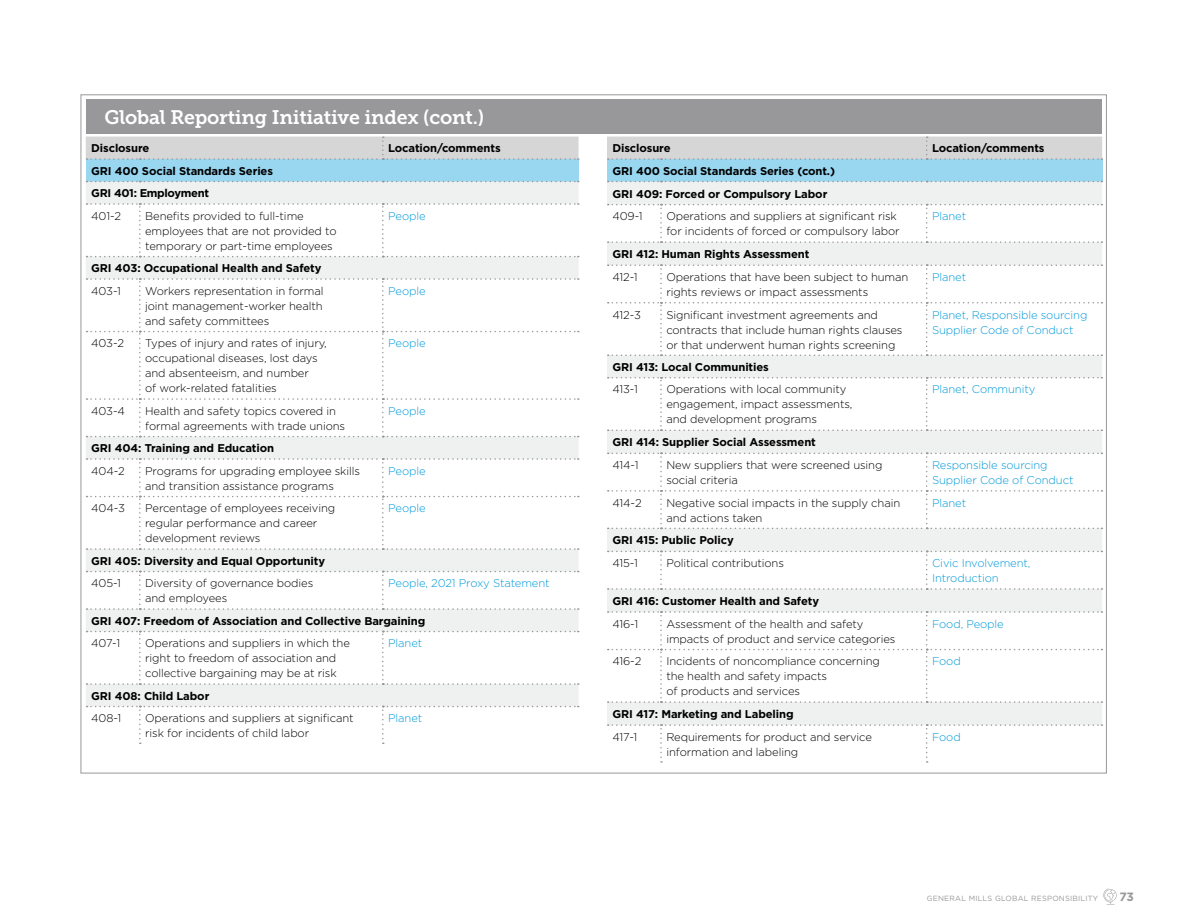
<style>
.page{position:relative;width:1188px;height:918px;background:#fff}
.page>*{position:absolute;margin:0;border:0;box-sizing:border-box;transform-origin:0 0}
.t1{font:19.5px "Museo Slab 700";letter-spacing:-.01em;color:#fff}
.t2{font:700 12px "Gotham";color:#98989a}
.t3{font:300 11.25px/15px "Gotham";letter-spacing:-.01em;color:#000}
.t4{font:700 11.25px/22.5px "Gotham";letter-spacing:-.01em;color:#000}
.t5{font:300 11.25px/15px "Gotham";letter-spacing:-.01em;color:#0099d9}
.t6{font:7.5px "Gotham";letter-spacing:.03em;color:#98989a}
</style>
<div class="page">
<div style="left:86px;top:99px;width:1016px;height:35px;background:#98989a"></div>
<div style="left:86px;top:159px;width:493px;height:23px;background:#99d6f0"></div>
<div style="left:86px;top:182px;width:493px;height:525px;background:#eff0f0"></div>
<div style="left:86px;top:137px;width:493px;height:23px;background:#d6d6d7"></div>
<svg style="left:87px;top:181px;width:492px;height:1px"></svg>
<svg style="left:87px;top:203px;width:492px;height:54px"></svg>
<svg style="left:87px;top:278px;width:492px;height:159px"></svg>
<svg style="left:87px;top:458px;width:492px;height:92px"></svg>
<svg style="left:87px;top:571px;width:492px;height:39px"></svg>
<svg style="left:87px;top:631px;width:492px;height:54px"></svg>
<svg style="left:87px;top:706px;width:492px;height:38px"></svg>
<div style="left:607px;top:159px;width:495px;height:23px;background:#99d6f0"></div>
<div style="left:607px;top:182px;width:495px;height:543px;background:#eff0f0"></div>
<div style="left:607px;top:137px;width:495px;height:23px;background:#d6d6d7"></div>
<svg style="left:608px;top:181px;width:494px;height:1px"></svg>
<svg style="left:608px;top:204px;width:494px;height:39px"></svg>
<svg style="left:608px;top:265px;width:494px;height:91px"></svg>
<svg style="left:608px;top:377px;width:494px;height:54px"></svg>
<svg style="left:608px;top:453px;width:494px;height:76px"></svg>
<svg style="left:608px;top:551px;width:494px;height:39px"></svg>
<svg style="left:608px;top:611px;width:494px;height:92px"></svg>
<svg style="left:608px;top:724px;width:494px;height:39px"></svg>
<svg style="left:1103px;top:888px;width:14px;height:17px"></svg>
<h1 class="t1" style="left:105px;top:106px;width:381px">Global Reporting Initiative index (cont.)</h1>
<p class="t4" style="left:91px;top:137px;width:60px">Disclosure</p>
<p class="t4" style="left:388px;top:137px;width:114px">Location/comments</p>
<p class="t4" style="left:91px;top:160px;width:183px">GRI 400 Social Standards Series<br>GRI 401: Employment</p>
<p class="t3" style="left:91px;top:208px;width:31px">401-2</p>
<p class="t3" style="left:145px;top:208px;width:193px">Benefits provided to full-time employees that are not provided to temporary or part-time employees</p>
<p class="t5" style="left:388px;top:208px;width:39px">People</p>
<p class="t4" style="left:91px;top:257px;width:232px">GRI 403: Occupational Health and Safety</p>
<p class="t3" style="left:91px;top:283px;width:31px">403-1</p>
<p class="t3" style="left:145px;top:283px;width:180px;text-align:justify">Workers representation in formal joint management-worker health and safety committees</p>
<p class="t5" style="left:388px;top:283px;width:39px">People</p>
<p class="t3" style="left:91px;top:336px;width:34px">403-2</p>
<p class="t3" style="left:145px;top:336px;width:183px">Types of injury and rates of injury, occupational diseases, lost days and absenteeism, and number<br>of work-related fatalities</p>
<p class="t5" style="left:388px;top:336px;width:39px">People</p>
<p class="t3" style="left:91px;top:403px;width:35px">403-4</p>
<p class="t3" style="left:145px;top:403px;width:202px">Health and safety topics covered in formal agreements with trade unions</p>
<p class="t5" style="left:388px;top:403px;width:39px">People</p>
<p class="t4" style="left:91px;top:437px;width:184px">GRI 404: Training and Education</p>
<p class="t3" style="left:91px;top:463px;width:35px">404-2</p>
<p class="t3" style="left:145px;top:463px;width:216px">Programs for upgrading employee skills and transition assistance programs</p>
<p class="t5" style="left:388px;top:463px;width:39px">People</p>
<p class="t3" style="left:91px;top:500px;width:35px">404-3</p>
<p class="t3" style="left:145px;top:500px;width:192px">Percentage of employees receiving regular performance and career development reviews</p>
<p class="t5" style="left:388px;top:500px;width:39px">People</p>
<p class="t4" style="left:91px;top:549px;width:236px">GRI 405: Diversity and Equal Opportunity</p>
<p class="t3" style="left:91px;top:575px;width:31px">405-1</p>
<p class="t3" style="left:145px;top:575px;width:170px">Diversity of governance bodies and employees</p>
<p class="t5" style="left:388px;top:575px;width:163px">People, 2021 Proxy Statement</p>
<p class="t4" style="left:91px;top:609px;width:336px">GRI 407: Freedom of Association and Collective Bargaining</p>
<p class="t3" style="left:91px;top:635px;width:30px">407-1</p>
<p class="t3" style="left:145px;top:635px;width:206px">Operations and suppliers in which the right to freedom of association and collective bargaining may be at risk</p>
<p class="t5" style="left:388px;top:635px;width:36px">Planet</p>
<p class="t4" style="left:91px;top:684px;width:120px">GRI 408: Child Labor</p>
<p class="t3" style="left:91px;top:710px;width:32px">408-1</p>
<p class="t3" style="left:145px;top:710px;width:210px">Operations and suppliers at significant risk for incidents of child labor</p>
<p class="t5" style="left:388px;top:710px;width:36px">Planet</p>
<p class="t4" style="left:612px;top:137px;width:60px">Disclosure</p>
<p class="t4" style="left:932px;top:137px;width:114px">Location/comments</p>
<p class="t4" style="left:612px;top:159px;width:224px">GRI 400 Social Standards Series (cont.)<br>GRI 409: Forced or Compulsory Labor</p>
<p class="t3" style="left:612px;top:209px;width:32px">409-1</p>
<p class="t3" style="left:666px;top:209px;width:235px">Operations and suppliers at significant risk for incidents of forced or compulsory labor</p>
<p class="t5" style="left:932px;top:209px;width:36px">Planet</p>
<p class="t4" style="left:612px;top:243px;width:199px">GRI 412: Human Rights Assessment</p>
<p class="t3" style="left:612px;top:269px;width:27px">412-1</p>
<p class="t3" style="left:666px;top:269px;width:244px">Operations that have been subject to human rights reviews or impact assessments</p>
<p class="t5" style="left:932px;top:269px;width:36px">Planet</p>
<p class="t3" style="left:612px;top:307px;width:30px">412-3</p>
<p class="t3" style="left:666px;top:307px;width:238px">Significant investment agreements and contracts that include human rights clauses or that underwent human rights screening</p>
<p class="t5" style="left:932px;top:307px;width:157px">Planet, Responsible sourcing<br>Supplier Code of Conduct</p>
<p class="t4" style="left:612px;top:356px;width:158px">GRI 413: Local Communities</p>
<p class="t3" style="left:612px;top:382px;width:27px">413-1</p>
<p class="t3" style="left:666px;top:382px;width:188px">Operations with local community engagement, impact assessments, and development programs</p>
<p class="t5" style="left:932px;top:382px;width:105px">Planet, Community</p>
<p class="t4" style="left:612px;top:431px;width:205px">GRI 414: Supplier Social Assessment</p>
<p class="t3" style="left:612px;top:457px;width:28px">414-1</p>
<p class="t3" style="left:666px;top:457px;width:218px">New suppliers that were screened using social criteria</p>
<p class="t5" style="left:932px;top:457px;width:143px">Responsible sourcing<br>Supplier Code of Conduct</p>
<p class="t3" style="left:612px;top:495px;width:31px">414-2</p>
<p class="t3" style="left:666px;top:495px;width:235px">Negative social impacts in the supply chain and actions taken</p>
<p class="t5" style="left:932px;top:495px;width:36px">Planet</p>
<p class="t4" style="left:612px;top:529px;width:123px">GRI 415: Public Policy</p>
<p class="t3" style="left:612px;top:555px;width:27px">415-1</p>
<p class="t3" style="left:666px;top:555px;width:119px">Political contributions</p>
<p class="t5" style="left:932px;top:555px;width:100px">Civic Involvement,<br>Introduction</p>
<p class="t4" style="left:612px;top:590px;width:208px">GRI 416: Customer Health and Safety</p>
<p class="t3" style="left:612px;top:616px;width:27px">416-1</p>
<p class="t3" style="left:666px;top:616px;width:231px">Assessment of the health and safety impacts of product and service categories</p>
<p class="t5" style="left:932px;top:616px;width:73px">Food, People</p>
<p class="t3" style="left:612px;top:654px;width:31px">416-2</p>
<p class="t3" style="left:666px;top:654px;width:215px">Incidents of noncompliance concerning the health and safety impacts<br>of products and services</p>
<p class="t5" style="left:932px;top:653px;width:30px">Food</p>
<p class="t4" style="left:612px;top:703px;width:183px">GRI 417: Marketing and Labeling</p>
<p class="t3" style="left:612px;top:729px;width:26px">417-1</p>
<p class="t3" style="left:666px;top:729px;width:207px">Requirements for product and service information and labeling</p>
<p class="t5" style="left:932px;top:729px;width:30px">Food</p>
<p class="t6" style="left:927px;top:893px;width:173px">GENERAL MILLS GLOBAL RESPONSIBILITY</p>
<p class="t2" style="left:1119px;top:889px;width:16px">73</p>
</div>
